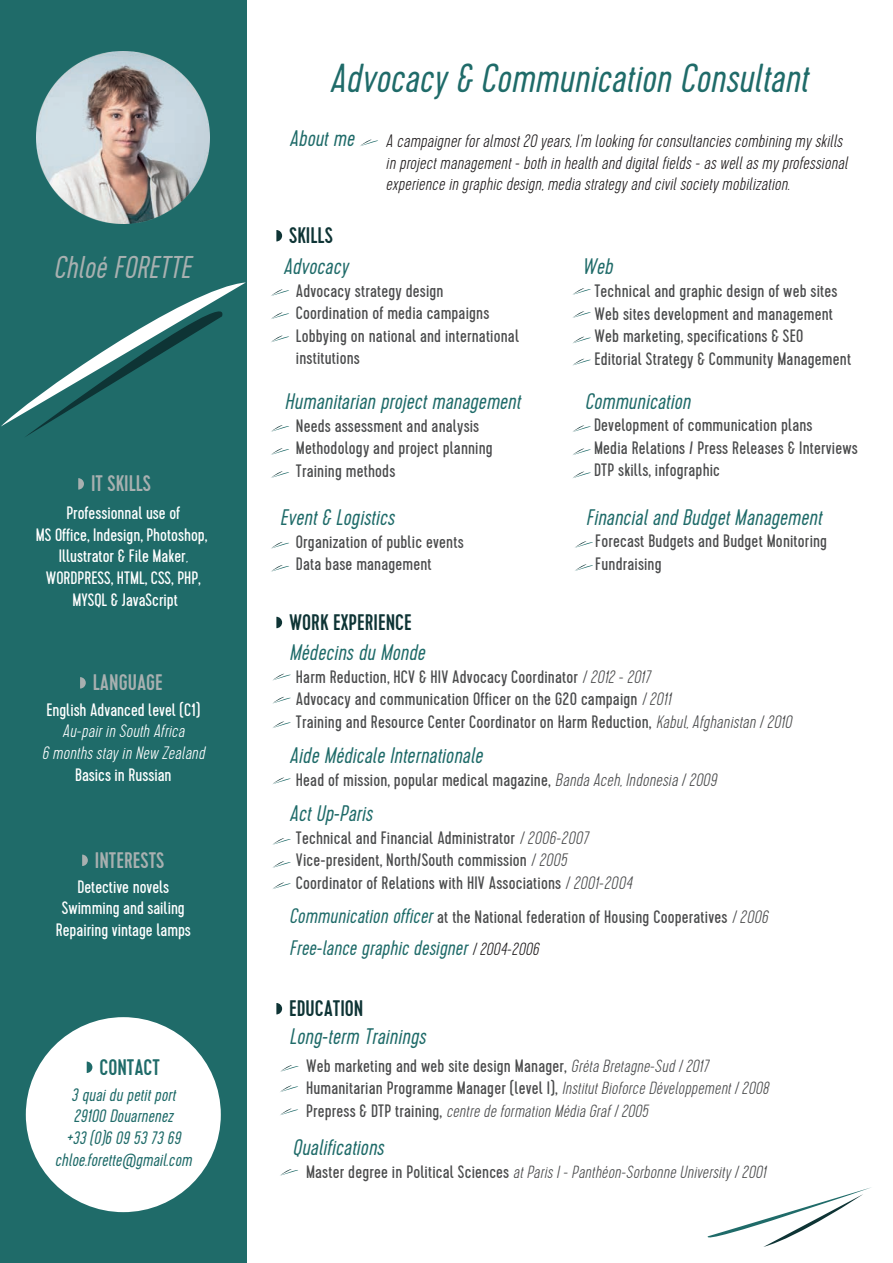
<style>
.page{position:relative;width:893px;height:1263px;background:#fff}
.page>*{position:absolute;margin:0;border:0;box-sizing:border-box;transform-origin:0 0}
.t1{font:italic 300 40.5px "Cervo W01";color:#1f6b69}
.t2{font:italic 300 31.5px "Cervo W01";color:#a8b0b0}
.t3{font:italic 300 22.5px "Cervo W01";color:#1f6b69}
.t4{font:500 22.5px "Cervo";color:#0e3435}
.t5{font:500 22.5px "Cervo";color:#a8b0b0}
.t6{font:500 22.5px "Cervo";color:#1f6b69}
.t7{font:italic 300 21px "Cervo W01";color:#1f6b69}
.t8{font:18px/22.5px "Cervo";letter-spacing:.01em;color:#4b4c4d}
.t9{font:italic 100 18px/21.6px "Cervo";color:#231f20}
.t10{font:18px/21.6px "Cervo";color:#fff;text-align:center}
.t11{font:italic 300 18px/21.6px "Cervo W01";color:#1f6b69;text-align:center}
.t12{font:italic 100 18px/21.6px "Cervo";color:#fff;text-align:center}
.t13{font:italic 100 17.7px "Cervo";color:#4b4c4d}
.s1{font-weight:100;font-style:italic}
.s2{font-family:"Cervo W01";font-weight:300;font-style:italic;font-size:21px;color:#1f6b69}
.s3{font-family:"Cervo";font-weight:100;font-size:17.7px;color:#231f20}
.s4{font-weight:100;font-style:italic;font-size:17.7px}
.s5{font-weight:400;font-style:normal;font-size:18px}
</style>
<div class="page">
<div style="left:0;top:0;width:247px;height:1263px;background:#1f6b69"></div>
<img style="left:37px;top:51px;width:173px;height:173px">
<svg style="left:1px;top:282px;width:245px;height:154px"></svg>
<svg style="left:707px;top:1187px;width:164px;height:60px"></svg>
<svg style="left:78px;top:478px;width:6px;height:12px"></svg>
<svg style="left:80px;top:677px;width:6px;height:11px"></svg>
<svg style="left:82px;top:854px;width:6px;height:12px"></svg>
<div style="left:26px;top:1017px;width:195px;height:195px;background:#fff;border-radius:50%"></div>
<svg style="left:87px;top:1061px;width:5px;height:12px"></svg>
<svg style="left:276px;top:230px;width:6px;height:11px"></svg>
<svg style="left:271px;top:425px;width:18px;height:7px"></svg>
<svg style="left:271px;top:448px;width:18px;height:7px"></svg>
<svg style="left:271px;top:471px;width:18px;height:7px"></svg>
<svg style="left:573px;top:425px;width:18px;height:7px"></svg>
<svg style="left:573px;top:448px;width:18px;height:7px"></svg>
<svg style="left:573px;top:471px;width:18px;height:7px"></svg>
<svg style="left:271px;top:289px;width:18px;height:7px"></svg>
<svg style="left:271px;top:312px;width:18px;height:7px"></svg>
<svg style="left:271px;top:335px;width:18px;height:7px"></svg>
<svg style="left:271px;top:565px;width:18px;height:7px"></svg>
<svg style="left:271px;top:542px;width:18px;height:7px"></svg>
<svg style="left:276px;top:617px;width:6px;height:11px"></svg>
<svg style="left:273px;top:721px;width:18px;height:7px"></svg>
<svg style="left:272px;top:696px;width:19px;height:8px"></svg>
<svg style="left:273px;top:673px;width:18px;height:7px"></svg>
<svg style="left:273px;top:777px;width:18px;height:7px"></svg>
<svg style="left:276px;top:1003px;width:6px;height:11px"></svg>
<svg style="left:280px;top:1108px;width:18px;height:7px"></svg>
<svg style="left:280px;top:1085px;width:18px;height:7px"></svg>
<svg style="left:280px;top:1169px;width:18px;height:7px"></svg>
<svg style="left:272px;top:861px;width:19px;height:7px"></svg>
<svg style="left:272px;top:838px;width:19px;height:7px"></svg>
<svg style="left:273px;top:882px;width:18px;height:7px"></svg>
<svg style="left:280px;top:1065px;width:19px;height:7px"></svg>
<svg style="left:572px;top:288px;width:19px;height:7px"></svg>
<svg style="left:572px;top:311px;width:19px;height:7px"></svg>
<svg style="left:573px;top:336px;width:18px;height:7px"></svg>
<svg style="left:572px;top:358px;width:19px;height:8px"></svg>
<svg style="left:360px;top:139px;width:18px;height:7px"></svg>
<svg style="left:575px;top:541px;width:18px;height:7px"></svg>
<svg style="left:575px;top:564px;width:18px;height:7px"></svg>
<h2 class="t2" style="left:53px;top:249px;width:139px">Chloé FORETTE</h2>
<p class="t5" style="left:91px;top:470px;width:62px">IT SKILLS</p>
<p class="t10" style="left:36px;top:503px;width:173px">Professionnal use of<br>MS Office, Indesign, Photoshop,<br>Illustrator &amp; File Maker<span class="s1">,<br></span>WORDPRESS, HTML, CSS, PHP,<br>MYSQL &amp; JavaScript</p>
<p class="t5" style="left:93px;top:669px;width:72px">LANGUAGE</p>
<p class="t10" style="left:46px;top:699px;width:155px">English Advanced level (C1)</p>
<p class="t12" style="left:42px;top:721px;width:164px">Au-pair in South Africa<br>6 months stay in New Zealand</p>
<p class="t10" style="left:75px;top:764px;width:98px">Basics in Russian</p>
<p class="t5" style="left:95px;top:847px;width:71px">INTERESTS</p>
<p class="t10" style="left:56px;top:876px;width:137px">Detective novels<br>Swimming and sailing<br>Repairing vintage lamps</p>
<p class="t6" style="left:99px;top:1054px;width:62px">CONTACT</p>
<p class="t11" style="left:55px;top:1084px;width:138px">3 quai du petit port<br>29100 Douarnenez<br>+33 (0)6 09 53 73 69 chloe.forette@gmail.com</p>
<h1 class="t1" style="left:329px;top:55px;width:480px">Advocacy &amp; Communication Consultant</h1>
<p class="t3" style="left:289px;top:126px;width:66px">About me</p>
<p class="t9" style="left:386px;top:131px;width:463px">A campaigner for almost 20 years, I’m looking for consultancies combining my skills in project management - both in health and digital fields - as well as my professional experience in graphic design, media strategy and civil society mobilization.</p>
<p class="t4" style="left:289px;top:222px;width:45px">SKILLS</p>
<p class="t3" style="left:283px;top:254px;width:66px">Advocacy</p>
<p class="t8" style="left:296px;top:280px;width:225px">Advocacy strategy design<br>Coordination of media campaigns<br>Lobbying on national and international institutions</p>
<p class="t3" style="left:285px;top:389px;width:237px">Humanitarian project management</p>
<p class="t8" style="left:296px;top:415px;width:198px">Needs assessment and analysis<br>Methodology and project planning<br>Training methods</p>
<p class="t3" style="left:280px;top:504px;width:116px">Event &amp; Logistics</p>
<p class="t8" style="left:296px;top:531px;width:169px">Organization of public events<br>Data base management</p>
<p class="t4" style="left:289px;top:609px;width:124px">WORK EXPERIENCE</p>
<p class="t3" style="left:582px;top:254px;width:32px">Web</p>
<p class="t8" style="left:594px;top:280px;width:258px">Technical and graphic design of web sites Web sites development and management Web marketing, specifications &amp; SEO Editorial Strategy &amp; Community Management</p>
<p class="t3" style="left:585px;top:389px;width:107px">Communication</p>
<p class="t8" style="left:594px;top:414px;width:265px">Development of communication plans<br>Media Relations / Press Releases &amp; Interviews<br>DTP skills, infographic</p>
<p class="t3" style="left:586px;top:504px;width:237px">Financial and Budget Management</p>
<p class="t8" style="left:595px;top:530px;width:233px">Forecast Budgets and Budget Monitoring<br>Fundraising</p>
<p class="t3" style="left:289px;top:639px;width:137px">Médecins du Monde</p>
<p class="t8" style="left:296px;top:666px;width:497px">Harm Reduction, HCV &amp; HIV Advocacy Coordinator <span class="s1">/ 2012 - 2017<br></span>Advocacy and communication Officer on the G20 campaign <span class="s1">/ 2011<br></span>Training and Resource Center Coordinator on Harm Reduction, <span class="s1">Kabul, Afghanistan / 2010</span></p>
<p class="t3" style="left:289px;top:742px;width:195px">Aide Médicale Internationale</p>
<p class="t8" style="left:296px;top:769px;width:422px">Head of mission, popular medical magazine, <span class="s1">Banda Aceh, Indonesia / 2009</span></p>
<p class="t3" style="left:289px;top:800px;width:85px">Act Up-Paris</p>
<p class="t8" style="left:296px;top:827px;width:338px">Technical and Financial Administrator <span class="s1">/ 2006-2007<br></span>Vice-president, North/South commission <span class="s1">/ 2005<br></span>Coordinator of Relations with HIV Associations <span class="s1">/ 2001-2004</span></p>
<p class="t8" style="left:289px;top:906px;width:480px"><span class="s2">Communication officer</span> at the National federation of Housing Cooperatives <span class="s1">/ 2006</span></p>
<p class="t7" style="left:289px;top:936px;width:251px">Free-lance graphic designer <span class="s3">/ 2004-2006</span></p>
<p class="t4" style="left:289px;top:995px;width:76px">EDUCATION</p>
<p class="t3" style="left:289px;top:1024px;width:138px">Long-term Trainings</p>
<p class="t8" style="left:306px;top:1055px;width:464px">Web marketing and web site design Manager, <span class="s4">Gréta Bretagne-Sud / 2017<br></span>Humanitarian Programme Manager (level I), <span class="s4">Institut Bioforce Développement / 2008</span></p>
<p class="t13" style="left:306px;top:1101px;width:344px"><span class="s5">Prepress &amp; DTP training,</span> centre de formation Média Graf / 2005</p>
<p class="t3" style="left:293px;top:1135px;width:93px">Qualifications</p>
<p class="t13" style="left:306px;top:1162px;width:461px"><span class="s5">Master degree in Political Sciences</span> at Paris I - Panthéon-Sorbonne University / 2001</p>
</div>
